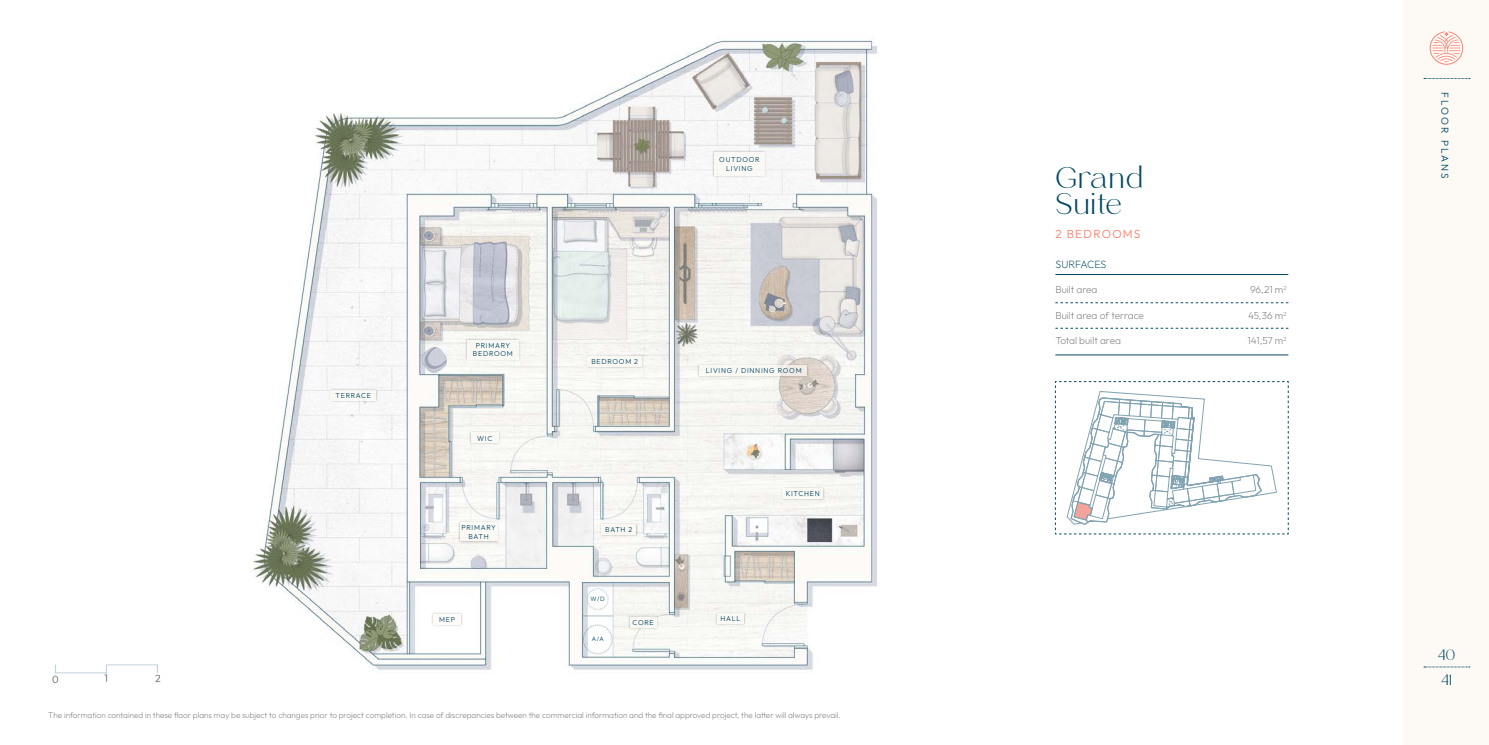
<style>
.page{position:relative;width:1489px;height:745px;background:#fff}
.page>*{position:absolute;margin:0;border:0;box-sizing:border-box;transform-origin:0 0}
.t1{font:200 29.75px/26.8px "BROLIMO";letter-spacing:.05em;color:#004763}
.t2{font:200 15px/25px "BROLIMO";color:#004763}
.t3{font:100 11.75px "Outfit";letter-spacing:.105em;color:#ff7d6b}
.t4{font:100 10.62px "Outfit";letter-spacing:-.015em;color:#074865}
.t5{font:100 10px "Outfit";color:#706f6f}
.t6{font:100 10px "Outfit";letter-spacing:.2em;color:#004763}
.t7{font:100 8.12px "Outfit";color:#706f6f}
.t8{font:100 7.12px/8.5px "Outfit";letter-spacing:.105em;color:#074865;text-align:center}
.t9{font:100 6.25px "Outfit";color:#074865}
</style>
<div class="page">
<img style="left:251px;top:39px;width:626px;height:631px">
<img style="left:52px;top:664px;width:109px;height:20px">
<div style="left:1403px;top:0;width:85px;height:744px;background:#fdfaf5"></div>
<svg style="left:1429px;top:31px;width:33px;height:34px"></svg>
<svg style="left:1423px;top:666px;width:46px;height:1px"></svg>
<svg style="left:1423px;top:78px;width:46px;height:1px"></svg>
<hr style="left:1055px;top:274px;width:233px;height:1px;background:#074865">
<hr style="left:1055px;top:354px;width:233px;height:1px;background:#074865">
<svg style="left:1055px;top:302px;width:233px;height:1px"></svg>
<svg style="left:1055px;top:328px;width:233px;height:1px"></svg>
<svg style="left:1055px;top:381px;width:233px;height:153px"></svg>
<div style="left:585px;top:354px;width:58px;height:14px;background:#000;opacity:.38"></div>
<div style="left:587px;top:356px;width:54px;height:10px;background:#fdfaf5"></div>
<div style="left:457px;top:520px;width:42px;height:23px;background:#000;opacity:.38"></div>
<div style="left:459px;top:522px;width:38px;height:19px;background:#fdfaf5"></div>
<div style="left:599px;top:522px;width:39px;height:15px;background:#000;opacity:.38"></div>
<div style="left:601px;top:524px;width:35px;height:10px;background:#fdfaf5"></div>
<div style="left:715px;top:611px;width:31px;height:14px;background:#000;opacity:.38"></div>
<div style="left:717px;top:613px;width:27px;height:10px;background:#fdfaf5"></div>
<div style="left:628px;top:614px;width:30px;height:15px;background:#000;opacity:.38"></div>
<div style="left:630px;top:616px;width:26px;height:11px;background:#fdfaf5"></div>
<div style="left:465px;top:338px;width:55px;height:23px;background:#000;opacity:.38"></div>
<div style="left:467px;top:340px;width:51px;height:19px;background:#fdfaf5"></div>
<div style="left:468px;top:430px;width:32px;height:15px;background:#000;opacity:.38"></div>
<div style="left:470px;top:432px;width:28px;height:11px;background:#fdfaf5"></div>
<div style="left:329px;top:388px;width:49px;height:14px;background:#000;opacity:.38"></div>
<div style="left:331px;top:390px;width:45px;height:10px;background:#fdfaf5"></div>
<div style="left:712px;top:150px;width:54px;height:27px;background:#000;opacity:.38"></div>
<div style="left:714px;top:152px;width:50px;height:23px;background:#fdfaf5"></div>
<div style="left:431px;top:611px;width:32px;height:15px;background:#000;opacity:.38"></div>
<div style="left:433px;top:613px;width:28px;height:11px;background:#fdfaf5"></div>
<div style="left:780px;top:486px;width:45px;height:14px;background:#000;opacity:.38"></div>
<div style="left:782px;top:488px;width:40px;height:10px;background:#fdfaf5"></div>
<div style="left:697px;top:363px;width:112px;height:14px;background:#000;opacity:.38"></div>
<svg style="left:699px;top:365px;width:108px;height:10px"></svg>
<p class="t8" style="left:335px;top:391px;width:37px">TERRACE</p>
<p class="t8" style="left:719px;top:155px;width:42px">OUTDOOR<br>LIVING</p>
<p class="t8" style="left:473px;top:340px;width:41px">PRIMARY<br>BEDROOM</p>
<p class="t8" style="left:477px;top:434px;width:17px">WIC</p>
<p class="t8" style="left:591px;top:357px;width:48px">BEDROOM 2</p>
<p class="t8" style="left:461px;top:523px;width:36px">PRIMARY<br>BATH</p>
<p class="t8" style="left:605px;top:525px;width:29px">BATH 2</p>
<p class="t8" style="left:439px;top:614px;width:17px">MEP</p>
<p class="t9" style="left:590px;top:594px;width:16px">W/D</p>
<p class="t9" style="left:591px;top:635px;width:13px">A/A</p>
<p class="t8" style="left:632px;top:617px;width:23px">CORE</p>
<p class="t8" style="left:705px;top:366px;width:97px">LIVING / DINNING ROOM</p>
<p class="t8" style="left:785px;top:489px;width:35px">KITCHEN</p>
<p class="t8" style="left:720px;top:614px;width:21px">HALL</p>
<p class="t7" style="left:48px;top:710px;width:794px">The information contained in these floor plans may be subject to changes prior to project completion. In case of discrepancies between the commercial information and the final approved project, the latter will always prevail.</p>
<h1 class="t1" style="left:1055px;top:165px;width:89px">Grand<br>Suite</h1>
<h3 class="t3" style="left:1055px;top:227px;width:86px">2 BEDROOMS</h3>
<h3 class="t4" style="left:1055px;top:258px;width:53px">SURFACES</h3>
<p class="t5" style="left:1055px;top:284px;width:44px">Built area</p>
<p class="t5" style="left:1250px;top:284px;width:38px">96,21 m<sup>2</sup></p>
<p class="t5" style="left:1055px;top:309px;width:90px">Built area of terrace</p>
<p class="t5" style="left:1248px;top:309px;width:40px">45,36 m<sup>2</sup></p>
<p class="t5" style="left:1055px;top:335px;width:67px">Total built area</p>
<p class="t5" style="left:1247px;top:335px;width:40px">141,57 m<sup>2</sup></p>
<p class="t6" style="left:1450px;top:92px;width:88px;rotate:90deg">FLOOR PLANS</p>
<h2 class="t2" style="left:1437px;top:642px;width:19px">40<br>41</h2>
</div>
